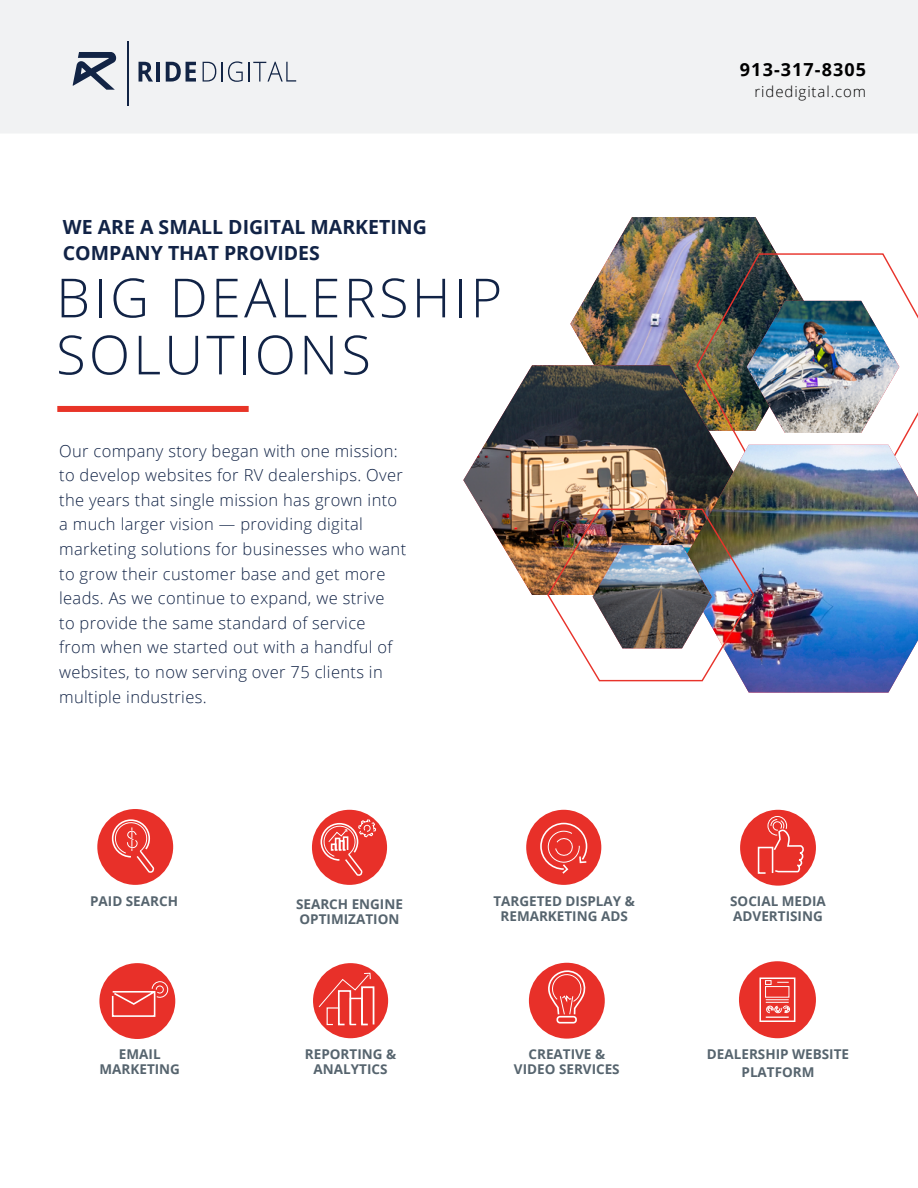
<style>
.page{position:relative;width:918px;height:1188px;background:#fff}
.page>*{position:absolute;margin:0;border:0;box-sizing:border-box;transform-origin:0 0}
.t1{font:300 54px/57px "Open Sans";letter-spacing:.06em;color:#112346}
.t2{font:700 19.5px/26.4px "Open Sans";color:#112346}
.t3{font:700 18px "Open Sans";letter-spacing:.06em;color:#000}
.t4{font:300 16.5px/24.6px "Open Sans";letter-spacing:.02em;color:#112346}
.t5{font:300 15px "Open Sans";letter-spacing:.06em;color:#000}
.t6{font:700 13.5px/15px "Open Sans";color:#56646e;text-align:center}
</style>
<div class="page">
<div style="left:0;top:0;width:918px;height:133px;background:#f1f2f3"></div>
<div style="left:57px;top:406px;width:192px;height:6px;background:#e83427"></div>
<div style="left:312px;top:810px;width:75px;height:75px;background:#e83029;border-radius:50%"></div>
<svg style="left:320px;top:819px;width:56px;height:59px"></svg>
<div style="left:99px;top:963px;width:76px;height:76px;background:#e83029;border-radius:50%"></div>
<svg style="left:111px;top:981px;width:57px;height:36px"></svg>
<div style="left:97px;top:809px;width:76px;height:76px;background:#e83029;border-radius:50%"></div>
<svg style="left:111px;top:819px;width:44px;height:54px"></svg>
<div style="left:313px;top:963px;width:75px;height:75px;background:#e83029;border-radius:50%"></div>
<svg style="left:318px;top:973px;width:57px;height:53px"></svg>
<div style="left:526px;top:810px;width:75px;height:75px;background:#e83029;border-radius:50%"></div>
<svg style="left:540px;top:822px;width:48px;height:52px"></svg>
<div style="left:529px;top:963px;width:76px;height:76px;background:#e83029;border-radius:50%"></div>
<div style="left:557px;top:1016px;width:20px;height:8px;border:2px solid #fff;border-radius:3px"></div>
<svg style="left:548px;top:970px;width:38px;height:46px"></svg>
<div style="left:740px;top:810px;width:76px;height:76px;background:#e83029;border-radius:50%"></div>
<svg style="left:757px;top:816px;width:46px;height:58px"></svg>
<img style="left:570px;top:217px;width:206px;height:148px">
<img style="left:695px;top:252px;width:223px;height:193px">
<img style="left:463px;top:365px;width:275px;height:230px">
<img style="left:679px;top:445px;width:239px;height:248px">
<img style="left:747px;top:301px;width:152px;height:132px">
<img style="left:546px;top:507px;width:209px;height:175px">
<img style="left:593px;top:545px;width:119px;height:103px">
<div style="left:739px;top:961px;width:77px;height:77px;background:#e83029;border-radius:50%"></div>
<div style="left:759px;top:978px;width:36px;height:44px;border:2px solid #fff"></div>
<svg style="left:777px;top:982px;width:12px;height:1px"></svg>
<svg style="left:765px;top:980px;width:6px;height:5px"></svg>
<div style="left:765px;top:986px;width:24px;height:11px;border:1px solid #fff"></div>
<svg style="left:766px;top:999px;width:24px;height:19px"></svg>
<svg style="left:139px;top:62px;width:14px;height:20px"></svg>
<hr style="left:156px;top:62px;width:4px;height:20px;background:#122445">
<svg style="left:166px;top:62px;width:30px;height:20px"></svg>
<svg style="left:203px;top:62px;width:13px;height:20px"></svg>
<svg style="left:222px;top:61px;width:21px;height:21px"></svg>
<hr style="left:248px;top:62px;width:2px;height:20px;background:#122445">
<svg style="left:253px;top:62px;width:43px;height:20px"></svg>
<svg style="left:73px;top:52px;width:43px;height:38px"></svg>
<hr style="left:127px;top:41px;width:1px;height:64px;background:#122445">
<p class="t2" style="left:63px;top:213px;width:365px">WE ARE A SMALL DIGITAL MARKETING<br>COMPANY THAT PROVIDES</p>
<h1 class="t1" style="left:56px;top:268px;width:448px">BIG DEALERSHIP<br>SOLUTIONS</h1>
<p class="t4" style="left:59px;top:438px;width:349px">Our company story began with one mission: to develop websites for RV dealerships. Over the years that single mission has grown into a much larger vision — providing digital marketing solutions for businesses who want to grow their customer base and get more leads. As we continue to expand, we strive<br>to provide the same standard of service from when we started out with a handful of websites, to now serving over 75 clients in multiple industries.</p>
<p class="t6" style="left:90px;top:893px;width:89px">PAID SEARCH</p>
<p class="t6" style="left:296px;top:897px;width:108px;text-align:left">SEARCH ENGINE<br>OPTIMIZATION</p>
<p class="t6" style="left:493px;top:893px;width:143px">TARGETED DISPLAY &amp;<br>REMARKETING ADS</p>
<p class="t3" style="left:740px;top:57px;width:128px">913-317-8305</p>
<p class="t5" style="left:755px;top:82px;width:113px">ridedigital.com</p>
<p class="t6" style="left:730px;top:893px;width:97px;text-align:left">SOCIAL MEDIA<br>ADVERTISING</p>
<p class="t6" style="left:100px;top:1047px;width:82px">EMAIL<br>MARKETING</p>
<p class="t6" style="left:305px;top:1047px;width:93px">REPORTING &amp;<br>ANALYTICS</p>
<p class="t6" style="left:514px;top:1047px;width:107px">CREATIVE &amp;<br>VIDEO SERVICES</p>
<p class="t6" style="left:707px;top:1045px;width:144px;line-height:18px">DEALERSHIP WEBSITE<br>PLATFORM</p>
</div>
